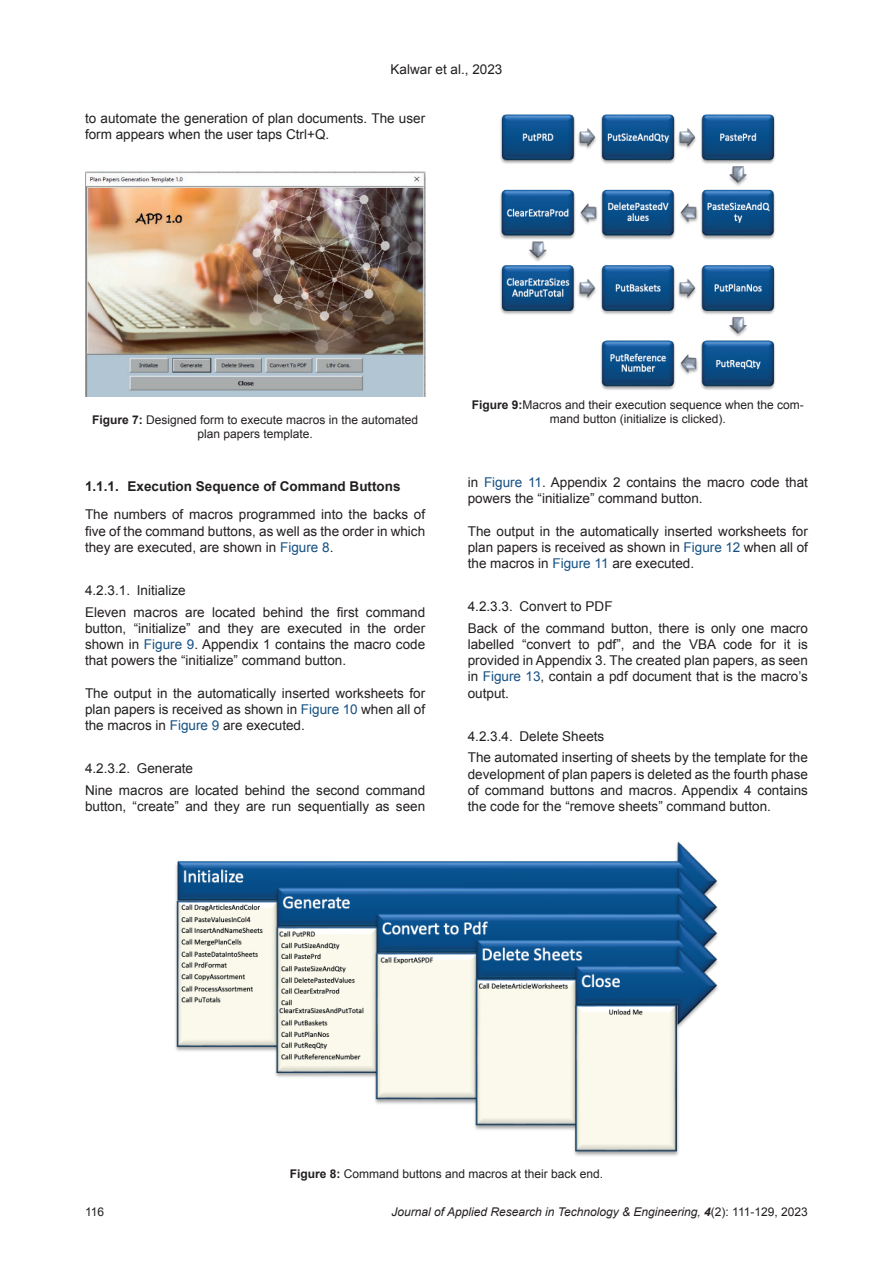
<style>
.page{position:relative;width:893px;height:1263px;background:#fff}
.page>*{position:absolute;margin:0;border:0;box-sizing:border-box;transform-origin:0 0}
.JARTE_Normal{font:13.5px/16.2px "Arial";color:#231f20;text-align:justify}
.t1{font:700 13.5px "Arial";color:#231f20}
.JARE_Figure_Caption{font:12px/14.4px "Arial";color:#231f20;text-align:center}
.t2{font:italic 12px "Arial";color:#231f20}
.s1{font-weight:700}
.s2{color:#155082}
.s3{font-style:normal}
</style>
<div class="page">
<img style="left:85px;top:172px;width:340px;height:224px">
<img style="left:175px;top:841px;width:543px;height:315px">
<img style="left:500px;top:114px;width:275px;height:276px">
<p class="JARTE_Normal" style="left:391px;top:61px;width:113px">Kalwar et al., 2023</p>
<p class="JARTE_Normal" style="left:85px;top:110px;width:342px">to automate the generation of plan documents. The user form appears when the user taps Ctrl+Q.</p>
<p class="JARE_Figure_Caption" style="left:92px;top:413px;width:328px"><span class="s1">Figure 7:</span> Designed form to execute macros in the automated plan papers template.</p>
<p class="t1" style="left:85px;top:477px;width:317px">1.1.1. Execution Sequence of Command Buttons</p>
<p class="JARTE_Normal" style="left:85px;top:507px;width:342px">The numbers of macros programmed into the backs of five of the command buttons, as well as the order in which they are executed, are shown in <span class="s2">Figure 8</span>.</p>
<p class="JARTE_Normal" style="left:85px;top:582px;width:102px">4.2.3.1. Initialize</p>
<p class="JARTE_Normal" style="left:85px;top:604px;width:342px">Eleven macros are located behind the first command button, “initialize” and they are executed in the order shown in <span class="s2">Figure 9</span>. Appendix 1 contains the macro code that powers the “initialize” command button.</p>
<p class="JARTE_Normal" style="left:85px;top:685px;width:342px">The output in the automatically inserted worksheets for plan papers is received as shown in <span class="s2">Figure 10</span> when all of the macros in <span class="s2">Figure 9</span> are executed.</p>
<p class="JARTE_Normal" style="left:85px;top:761px;width:110px">4.2.3.2. Generate</p>
<p class="JARTE_Normal" style="left:85px;top:782px;width:342px">Nine macros are located behind the second command button, “create” and they are run sequentially as seen</p>
<p class="JARE_Figure_Caption" style="left:472px;top:398px;width:334px"><span class="s1">Figure 9:</span>Macros and their execution sequence when the com&shy;mand button (initialize is clicked).</p>
<p class="JARTE_Normal" style="left:468px;top:474px;width:342px">in <span class="s2">Figure 11</span>. Appendix 2 contains the macro code that powers the “initialize” command button.</p>
<p class="JARTE_Normal" style="left:468px;top:523px;width:342px">The output in the automatically inserted worksheets for plan papers is received as shown in <span class="s2">Figure 12</span> when all of the macros in <span class="s2">Figure 11</span> are executed.</p>
<p class="JARTE_Normal" style="left:468px;top:599px;width:146px">4.2.3.3. Convert to PDF</p>
<p class="JARTE_Normal" style="left:468px;top:620px;width:342px">Back of the command button, there is only one macro labelled “convert to pdf”, and the VBA code for it is provided in Appendix 3. The created plan papers, as seen in <span class="s2">Figure 13</span>, contain a pdf document that is the macro’s output.</p>
<p class="JARTE_Normal" style="left:468px;top:728px;width:138px">4.2.3.4. Delete Sheets</p>
<p class="JARTE_Normal" style="left:468px;top:750px;width:342px">The automated inserting of sheets by the template for the development of plan papers is deleted as the fourth phase of command buttons and macros. Appendix 4 contains the code for the “remove sheets” command button.</p>
<p class="JARE_Figure_Caption" style="left:290px;top:1167px;width:315px"><span class="s1">Figure 8:</span> Command buttons and macros at their back end.</p>
<p class="JARE_Figure_Caption" style="left:85px;top:1205px;width:21px">116</p>
<p class="t2" style="left:392px;top:1204px;width:418px">Journal of Applied Research in Technology &amp; Engineering, <span class="s1">4</span><span class="s3">(2): 111-129, 2023</span></p>
</div>
